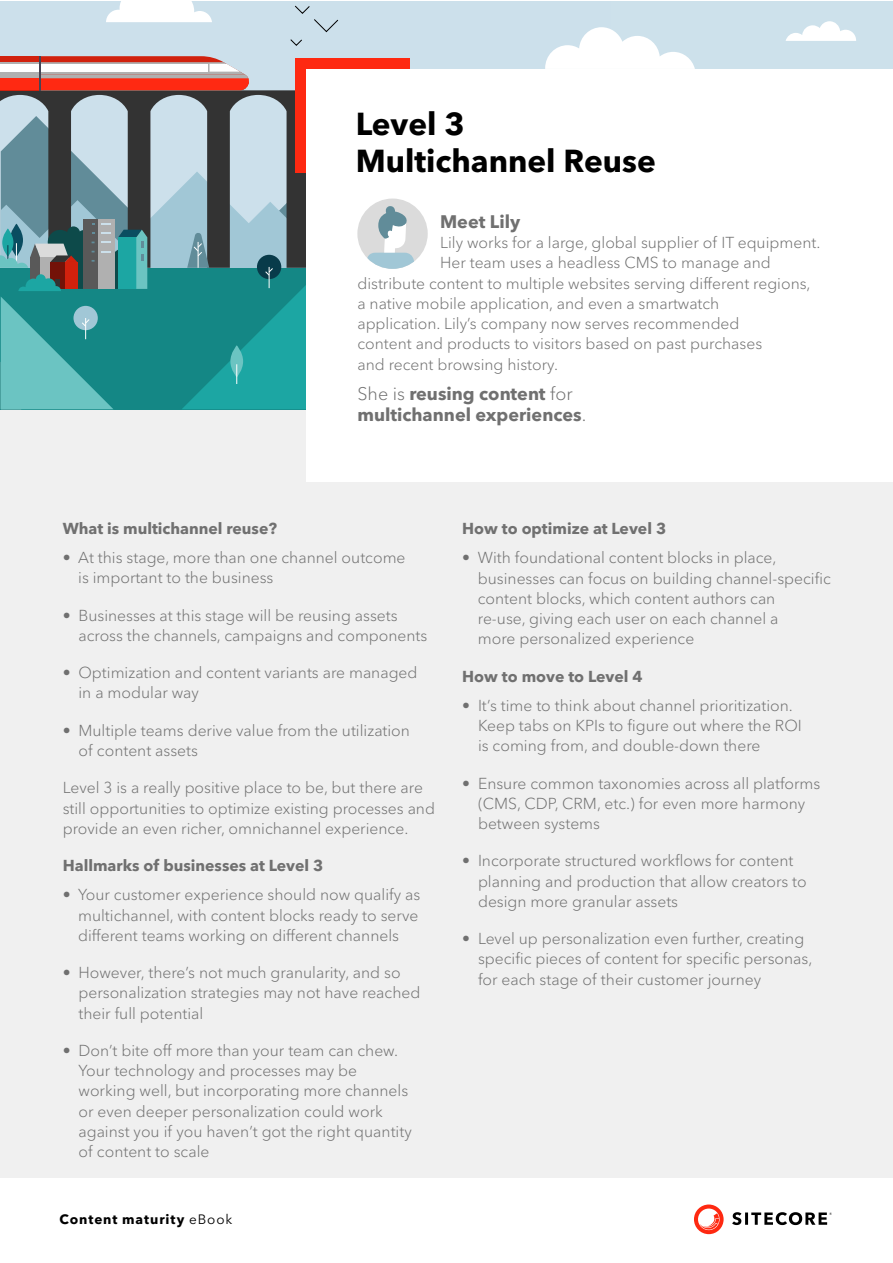
<style>
.page{position:relative;width:893px;height:1263px;background:#fff}
.page>*{position:absolute;margin:0;border:0;box-sizing:border-box;transform-origin:0 0}
.t1{font:700 31.5px/37.5px "Avenir Next LT Pro";color:#000}
.t2{font:700 18px/20.2px "Avenir Next LT Pro";color:#707070}
.t3{font:300 15.75px/20.2px "Avenir Next LT Pro";color:#707070}
.t4{font:700 15.75px "Avenir Next LT Pro";color:#707070}
.t5{font:700 13.5px "Avenir Next LT Pro";letter-spacing:.065em;color:#000}
.s1{font-weight:300}
.s2{font-weight:400}
</style>
<div class="page">
<div style="left:0;top:409px;width:893px;height:769px;background:#f0f0f0"></div>
<div style="left:1px;top:1px;width:892px;height:408px;background:#cde1eb"></div>
<svg style="left:106px;top:1px;width:106px;height:21px"></svg>
<svg style="left:545px;top:27px;width:150px;height:42px"></svg>
<div style="left:1px;top:268px;width:336px;height:141px;background:#148785"></div>
<svg style="left:1px;top:90px;width:295px;height:178px"></svg>
<div style="left:1px;top:56px;width:39px;height:34px;background:#d1210d"></div>
<div style="left:1px;top:62px;width:39px;height:16px;background:#b0b0b0"></div>
<div style="left:1px;top:64px;width:207px;height:8px;background:#fff"></div>
<svg style="left:41px;top:56px;width:208px;height:34px"></svg>
<div style="left:1px;top:78px;width:39px;height:12px;background:#ff2912"></div>
<hr style="left:40px;top:56px;width:1px;height:34px;background:#474554">
<svg style="left:182px;top:215px;width:68px;height:194px"></svg>
<svg style="left:187px;top:232px;width:22px;height:36px"></svg>
<svg style="left:290px;top:5px;width:49px;height:41px"></svg>
<svg style="left:230px;top:345px;width:13px;height:32px"></svg>
<svg style="left:236px;top:364px;width:1px;height:20px"></svg>
<svg style="left:1px;top:200px;width:158px;height:209px"></svg>
<div style="left:306px;top:69px;width:587px;height:413px;background:#fff"></div>
<svg style="left:694px;top:1204px;width:30px;height:30px"></svg>
<svg style="left:732px;top:1212px;width:100px;height:13px"></svg>
<svg style="left:786px;top:21px;width:70px;height:20px"></svg>
<div style="left:296px;top:58px;width:10px;height:115px;background:#fe2911"></div>
<div style="left:296px;top:58px;width:114px;height:11px;background:#fe2911"></div>
<svg style="left:250px;top:139px;width:178px;height:270px"></svg>
<h1 class="t1" style="left:356px;top:105px;width:302px">Level 3<br>Multichannel Reuse</h1>
<p class="t2" style="left:440px;top:211px;width:82px">Meet Lily</p>
<p class="t3" style="left:440px;top:232px;width:382px">Lily works for a large, global supplier of IT equipment.</p>
<p class="t3" style="left:440px;top:253px;width:332px">Her team uses a headless CMS to manage and</p>
<p class="t3" style="left:357px;top:273px;width:455px">distribute content to multiple websites serving different regions,</p>
<p class="t3" style="left:357px;top:293px;width:364px">a native mobile application, and even a smartwatch</p>
<p class="t3" style="left:357px;top:313px;width:384px">application. Lily’s company now serves recommended</p>
<p class="t3" style="left:357px;top:334px;width:406px">content and products to visitors based on past purchases</p>
<p class="t3" style="left:357px;top:354px;width:202px">and recent browsing history.</p>
<p class="t2" style="left:357px;top:384px;width:230px"><span class="s1">She is</span> reusing content <span class="s1">for </span>multichannel experiences<span class="s1">.</span></p>
<p class="t4" style="left:63px;top:519px;width:216px">What is multichannel reuse?</p>
<p class="t3" style="left:78px;top:548px;width:329px;text-indent:-15px">• At this stage, more than one channel outcome is important to the business</p>
<p class="t3" style="left:78px;top:605px;width:350px;text-indent:-16px">• Businesses at this stage will be reusing assets across the channels, campaigns and components</p>
<p class="t3" style="left:78px;top:663px;width:341px;text-indent:-16px">• Optimization and content variants are managed in a modular way</p>
<p class="t3" style="left:78px;top:720px;width:333px;text-indent:-16px">• Multiple teams derive value from the utilization of content assets</p>
<p class="t3" style="left:63px;top:778px;width:374px">Level 3 is a really positive place to be, but there are still opportunities to optimize existing processes and provide an even richer, omnichannel experience.</p>
<p class="t4" style="left:63px;top:856px;width:262px">Hallmarks of businesses at Level 3</p>
<p class="t3" style="left:78px;top:885px;width:344px;text-indent:-15px">• Your customer experience should now qualify as multichannel, with content blocks ready to serve different teams working on different channels</p>
<p class="t3" style="left:78px;top:962px;width:343px;text-indent:-16px">• However, there’s not much granularity, and so personalization strategies may not have reached their full potential</p>
<p class="t3" style="left:78px;top:1040px;width:335px;text-indent:-16px">• Don’t bite off more than your team can chew.<br>Your technology and processes may be working well, but incorporating more channels or even deeper personalization could work against you if you haven’t got the right quantity of content to scale</p>
<p class="t5" style="left:60px;top:1211px;width:174px">Content maturity <span class="s2">eBook</span></p>
<p class="t4" style="left:462px;top:519px;width:205px">How to optimize at Level 3</p>
<p class="t3" style="left:478px;top:548px;width:354px;text-indent:-16px">• With foundational content blocks in place, businesses can focus on building channel-specific content blocks, which content authors can<br>re-use, giving each user on each channel a<br>more personalized experience</p>
<p class="t4" style="left:462px;top:666px;width:182px">How to move to Level 4</p>
<p class="t3" style="left:478px;top:695px;width:325px;text-indent:-16px">• It’s time to think about channel prioritization.<br>Keep tabs on KPIs to figure out where the ROI is coming from, and double-down there</p>
<p class="t3" style="left:478px;top:773px;width:344px;text-indent:-16px">• Ensure common taxonomies across all platforms (CMS, CDP, CRM, etc.) for even more harmony between systems</p>
<p class="t3" style="left:478px;top:851px;width:330px;text-indent:-16px">• Incorporate structured workflows for content planning and production that allow creators to design more granular assets</p>
<p class="t3" style="left:478px;top:928px;width:336px;text-indent:-16px">• Level up personalization even further, creating specific pieces of content for specific personas, for each stage of their customer journey</p>
</div>
